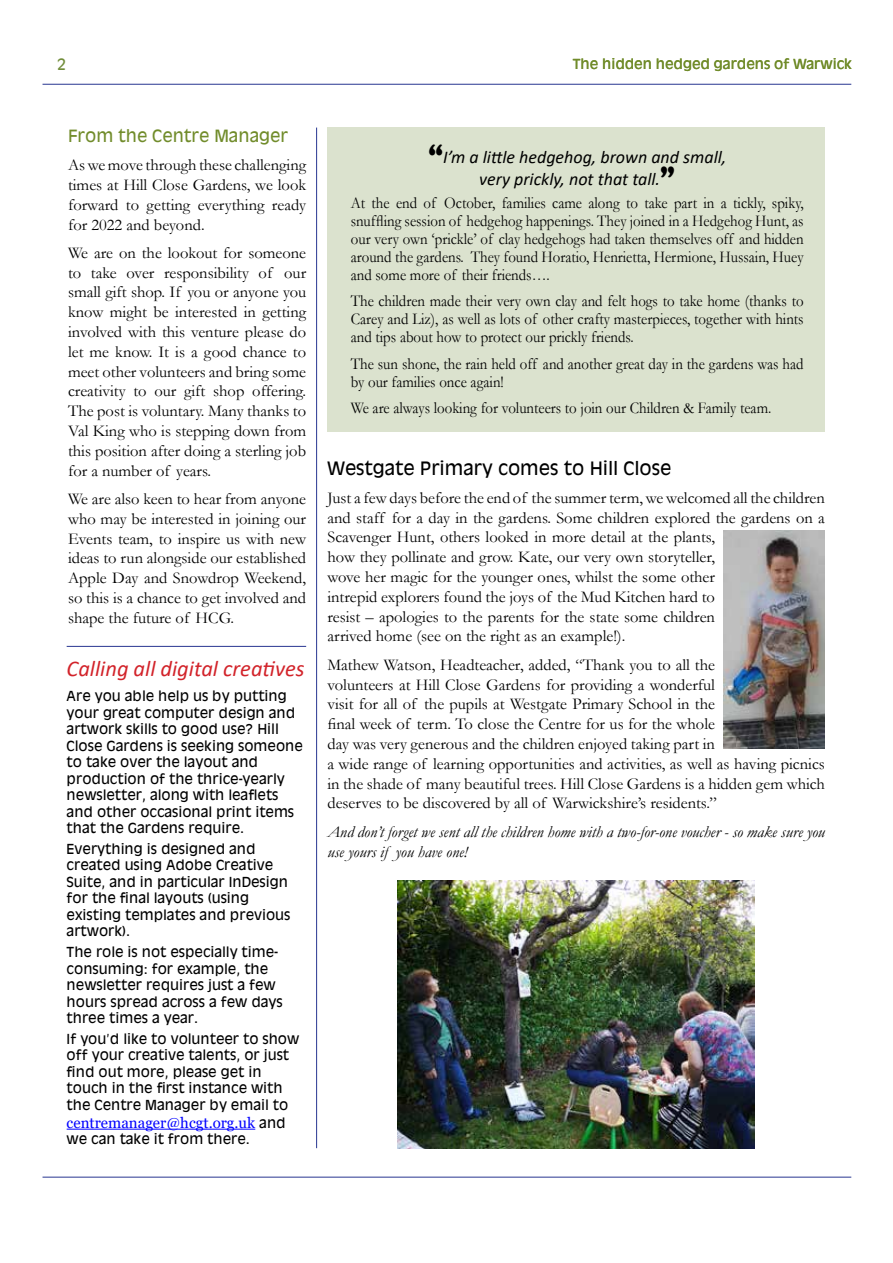
<style>
.page{position:relative;width:893px;height:1263px;background:#fff}
.page>*{position:absolute;margin:0;border:0;box-sizing:border-box;transform-origin:0 0}
.t1{font:italic 22.5px "Calibri";color:#d2232a}
.t2{font:italic 18px/22.2px "Calibri";color:#000;text-align:center}
.t3{font:700 18px "Antique Olive";color:#000}
.t4{font:16.5px/19.8px "Garamond";color:#000;text-align:justify}
.t5{font:16.5px/18px "Garamond";color:#000;text-align:justify;scale:.9 1}
.t6{font:italic 16.5px/19.8px "Garamond";color:#000}
.t7{font:700 16.5px "Antique Olive";color:#718c2b}
.t8{font:15px "Georgia";color:#00f}
.t9{font:700 15px "Antique Olive";color:#718d3a}
.t10{font:italic 13.5px/16.5px "Antique Olive";color:#000}
.t11{font:13.5px "Antique Olive";color:#718c2b}
.s1{font-family:"Antique Olive";font-style:italic;font-size:13.5px;color:#000}
.s2{font-family:"Cooper";font-weight:900;font-style:normal;font-size:27px}
</style>
<div class="page">
<hr style="left:43px;top:84px;width:808px;height:1px;background:#283691">
<hr style="left:43px;top:1177px;width:808px;height:1px;background:#283691">
<div style="left:327px;top:128px;width:498px;height:304px;background:#dbe2ce"></div>
<hr style="left:316px;top:128px;width:1px;height:1020px;background:#283691">
<hr style="left:67px;top:646px;width:239px;height:1px;background:#283691">
<img style="left:723px;top:530px;width:102px;height:218px">
<img style="left:398px;top:880px;width:357px;height:268px">
<hr style="left:67px;top:1129px;width:188px;height:1px;background:#00f">
<p class="t9" style="left:57px;top:55px;width:10px">2</p>
<p class="t11" style="left:573px;top:56px;width:281px">The hidden hedged gardens of Warwick</p>
<p class="t7" style="left:68px;top:125px;width:221px">From the Centre Manager</p>
<p class="t4" style="left:68px;top:155px;width:240px">As we move through these challenging times at Hill Close Gardens, we look forward to getting everything ready for 2022 and beyond.</p>
<p class="t4" style="left:68px;top:242px;width:240px">We are on the lookout for someone to take over responsibility of our small gift shop. If you or anyone you know might be interested in getting involved with this venture please do let me know. It is a good chance to meet other volunteers and bring some creativity to our gift shop offering.<br>The post is voluntary. Many thanks to Val King who is stepping down from this position after doing a sterling job for a number of years.</p>
<p class="t4" style="left:68px;top:488px;width:240px">We are also keen to hear from anyone who may be interested in joining our Events team, to inspire us with new ideas to run alongside our established Apple Day and Snowdrop Weekend, so this is a chance to get involved and shape the future of HCG.</p>
<h1 class="t1" style="left:67px;top:653px;width:239px">Calling all digital creatives</h1>
<p class="t10" style="left:67px;top:687px;width:238px">Are you able help us by putting your great computer design and artwork skills to good use? Hill<br>Close Gardens is seeking someone to take over the layout and production of the thrice-yearly newsletter, along with leaflets and other occasional print items that the Gardens require.</p>
<p class="t10" style="left:67px;top:840px;width:225px">Everything is designed and created using Adobe Creative<br>Suite, and in particular InDesign for the final layouts (using existing templates and previous artwork).</p>
<p class="t10" style="left:67px;top:943px;width:218px">The role is not especially time&shy;consuming: for example, the newsletter requires just a few hours spread across a few days three times a year.</p>
<p class="t10" style="left:67px;top:1030px;width:234px">If you’d like to volunteer to show off your creative talents, or just find out more, please get in touch in the first instance with the Centre Manager by email to</p>
<p class="t8" style="left:67px;top:1113px;width:221px">centremanager@hcgt.org.uk <span class="s1">and</span></p>
<p class="t10" style="left:67px;top:1131px;width:185px">we can take it from there.</p>
<p class="t2" style="left:428px;top:145px;width:300px"><span class="s2">“</span>I’m a little hedgehog, brown and small, very prickly, not that tall.<span class="s2">”</span></p>
<p class="t5" style="left:351px;top:193px;width:505px">At the end of October, families came along to take part in a tickly, spiky, snuffling session of hedgehog happenings. They joined in a Hedgehog Hunt, as our very own ‘prickle’ of clay hedgehogs had taken themselves off and hidden around the gardens. They found Horatio, Henrietta, Hermione, Hussain, Huey and some more of their friends….</p>
<p class="t5" style="left:351px;top:292px;width:505px">The children made their very own clay and felt hogs to take home (thanks to Carey and Liz), as well as lots of other crafty masterpieces, together with hints and tips about how to protect our prickly friends.</p>
<p class="t5" style="left:351px;top:354px;width:505px">The sun shone, the rain held off and another great day in the gardens was had by our families once again!</p>
<p class="t5" style="left:351px;top:399px;width:469px">We are always looking for volunteers to join our Children &amp; Family team.</p>
<p class="t3" style="left:327px;top:456px;width:345px">Westgate Primary comes to Hill Close</p>
<p class="t4" style="left:327px;top:487px;width:499px;text-align:left">Just a few days before the end of the summer term, we welcomed all the children and staff for a day in the gardens. Some children explored the gardens on a Scavenger Hunt, others looked in more detail at the plants,<br>how they pollinate and grow. Kate, our very own storyteller,<br>wove her magic for the younger ones, whilst the some other<br>intrepid explorers found the joys of the Mud Kitchen hard to<br>resist – apologies to the parents for the state some children<br>arrived home (see on the right as an example!).</p>
<p class="t4" style="left:327px;top:654px;width:499px;text-align:left">Mathew Watson, Headteacher, added, “Thank you to all the<br>volunteers at Hill Close Gardens for providing a wonderful<br>visit for all of the pupils at Westgate Primary School in the<br>final week of term. To close the Centre for us for the whole<br>day was very generous and the children enjoyed taking part in<br>a wide range of learning opportunities and activities, as well as having picnics in the shade of many beautiful trees. Hill Close Gardens is a hidden gem which deserves to be discovered by all of Warwickshire’s residents.”</p>
<p class="t6" style="left:327px;top:821px;width:499px">And don’t forget we sent all the children home with a two-for-one voucher - so make sure you use yours if you have one!</p>
</div>
